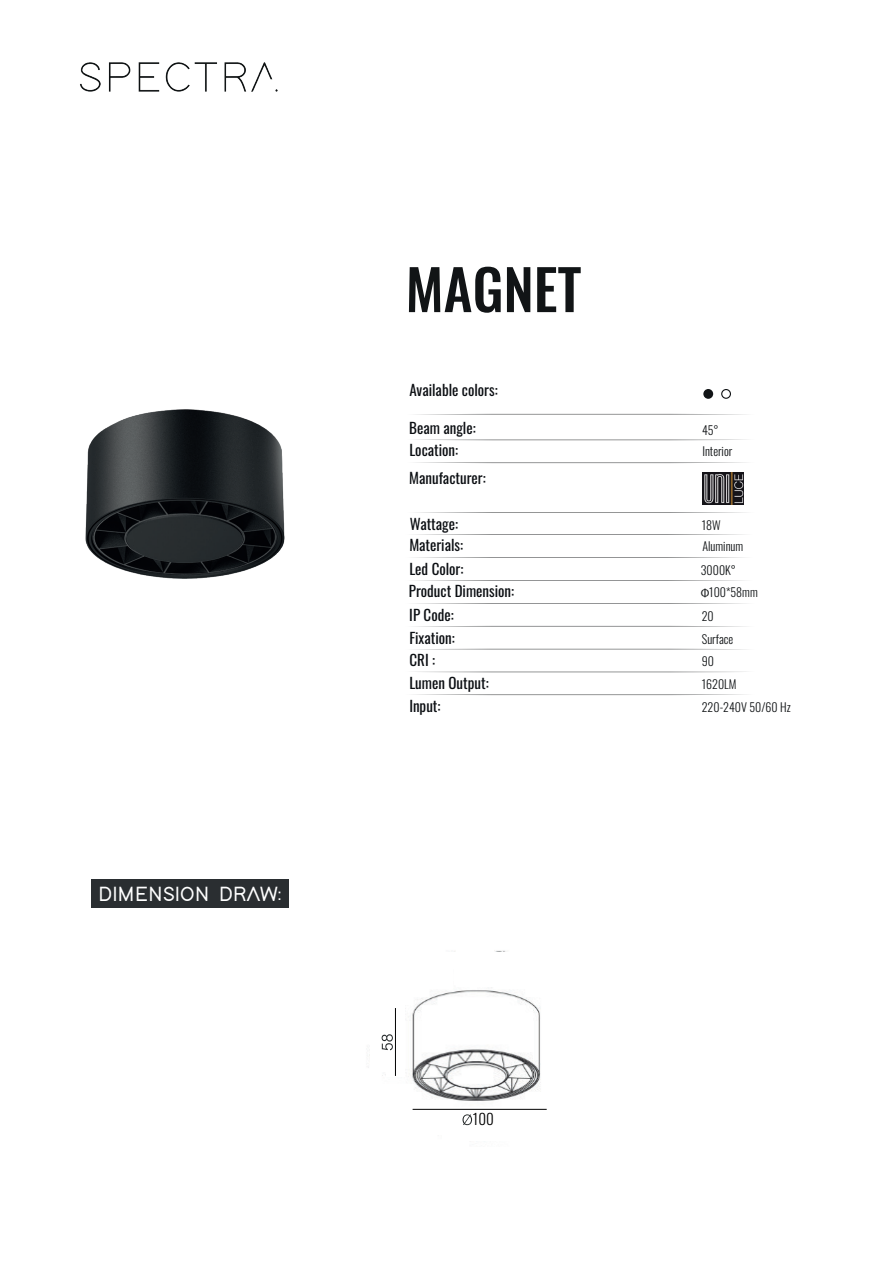
<style>
.page{position:relative;width:893px;height:1263px;background:#fff}
.page>*{position:absolute;margin:0;border:0;box-sizing:border-box;transform-origin:0 0}
.t1{font:500 55.5px "Oswald";color:#111416}
.t2{font:700 21px "Adam";color:#fff}
.t3{font:15px/21.1px "Oswald";color:#0b0e12}
.t4{font:300 15px "Oswald";color:#000001}
.t5{font:300 12px/23.2px "Oswald";color:#111416}
.s1{font-family:"Myriad Pro";font-weight:400}
</style>
<div class="page">
<div style="left:91px;top:879px;width:197px;height:29px;background:#2a2e31"></div>
<img style="left:80px;top:62px;width:198px;height:30px">
<svg style="left:434px;top:414px;width:313px;height:1px"></svg>
<svg style="left:434px;top:439px;width:313px;height:1px"></svg>
<svg style="left:434px;top:462px;width:313px;height:1px"></svg>
<svg style="left:434px;top:512px;width:313px;height:1px"></svg>
<svg style="left:434px;top:534px;width:311px;height:1px"></svg>
<svg style="left:434px;top:557px;width:311px;height:1px"></svg>
<svg style="left:434px;top:580px;width:311px;height:1px"></svg>
<svg style="left:434px;top:603px;width:313px;height:1px"></svg>
<svg style="left:434px;top:626px;width:313px;height:1px"></svg>
<svg style="left:434px;top:649px;width:313px;height:1px"></svg>
<svg style="left:434px;top:671px;width:313px;height:1px"></svg>
<svg style="left:434px;top:694px;width:313px;height:1px"></svg>
<div style="left:721px;top:389px;width:10px;height:10px;border:1px solid #111416;border-radius:50%"></div>
<div style="left:703px;top:389px;width:10px;height:10px;background:#111416;border-radius:50%"></div>
<img style="left:702px;top:472px;width:41px;height:33px">
<img style="left:85px;top:409px;width:349px;height:286px">
<img style="left:368px;top:950px;width:173px;height:151px">
<div style="left:371px;top:1002px;width:17px;height:70px;background:#fff"></div>
<div style="left:442px;top:952px;width:70px;height:16px;background:#fff"></div>
<div style="left:456px;top:948px;width:37px;height:39px;background:#fff"></div>
<hr style="left:413px;top:1109px;width:134px;height:1px;background:#000001">
<svg style="left:462px;top:1114px;width:10px;height:11px"></svg>
<div style="left:387px;top:1004px;width:18px;height:73px;background:#fff"></div>
<svg style="left:382px;top:1034px;width:11px;height:16px"></svg>
<hr style="left:395px;top:1008px;width:1px;height:68px;background:#000001">
<div style="left:454px;top:960px;width:46px;height:25px;background:#fff"></div>
<h2 class="t2" style="left:98px;top:885px;width:184px">DIMENSION DRAW:</h2>
<h1 class="t1" style="left:406px;top:240px;width:177px">MAGNET</h1>
<p class="t3" style="left:409px;top:378px;width:90px">Available colors:</p>
<p class="t3" style="left:409px;top:415px;width:68px">Beam angle:</p>
<p class="t5" style="left:702px;top:417px;width:18px">45°</p>
<p class="t3" style="left:409px;top:435px;width:78px;line-height:27.3px">Location:<br>Manufacturer:</p>
<p class="t3" style="left:409px;top:512px;width:55px">Wattage:<br>Materials:</p>
<p class="t3" style="left:409px;top:556px;width:56px">Led Color:</p>
<p class="t3" style="left:409px;top:579px;width:107px">Product Dimension:</p>
<p class="t3" style="left:409px;top:603px;width:46px">IP Code:</p>
<p class="t3" style="left:409px;top:626px;width:47px">Fixation:</p>
<p class="t3" style="left:409px;top:671px;width:81px;line-height:22.4px">Lumen Output:<br>Input:</p>
<p class="t3" style="left:410px;top:647px;width:27px">CRI :</p>
<p class="t4" style="left:473px;top:1105px;width:22px">100</p>
<p class="t5" style="left:702px;top:439px;width:32px">Interior</p>
<p class="t5" style="left:702px;top:513px;width:20px">18W</p>
<p class="t5" style="left:702px;top:534px;width:42px">Aluminum</p>
<p class="t5" style="left:701px;top:557px;width:37px">3000K°</p>
<p class="t5" style="left:701px;top:580px;width:59px"><span class="s1">Φ</span>100*58mm</p>
<p class="t5" style="left:702px;top:603px;width:33px">20<br>Surface</p>
<p class="t5" style="left:702px;top:648px;width:36px;line-height:23.7px">90<br>1620LM</p>
<p class="t5" style="left:702px;top:694px;width:90px">220-240V 50/60 Hz</p>
</div>
